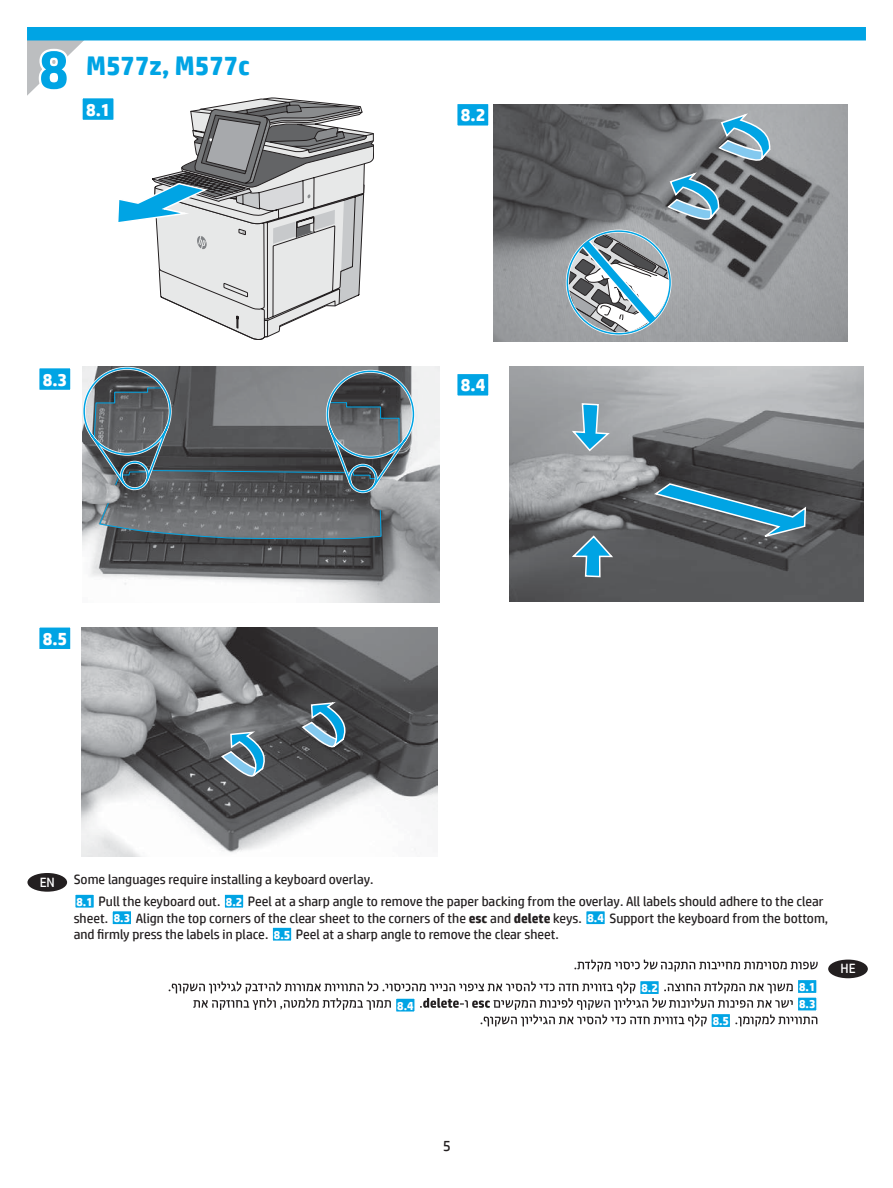
<style>
.page{position:relative;width:893px;height:1188px;background:#fff}
.page>*{position:absolute;margin:0;border:0;box-sizing:border-box;transform-origin:0 0}
.t1{font:700 27px "HP Simplified";color:#00a4e4}
.t2{font:700 18px "HP Simplified";color:#fff}
.t3{font:15px "HP Simplified";color:#231f20}
.t4{font:13.5px/21.9px "HP Simplified";color:#231f20}
.t5{font:13.5px "HP Simplified";color:#fff}
.t6{font:700 12px "HP Simplified";color:#fff}
.s1{font-size:54px}
.s2{font-weight:700;font-size:12px;color:#fff}
.s3{font-weight:700}
.s4{font-family:"HP Simplified ME"}
</style>
<div class="page">
<div style="left:27px;top:27px;width:838px;height:13px;background:#00a4e4"></div>
<svg style="left:118px;top:98px;width:256px;height:242px"></svg>
<svg style="left:27px;top:40px;width:60px;height:56px"></svg>
<div style="left:81px;top:97px;width:34px;height:24px;background:#00a4e4;border:2px solid #fff"></div>
<div style="left:38px;top:367px;width:34px;height:24px;background:#00a4e4;border:2px solid #fff"></div>
<div style="left:38px;top:626px;width:34px;height:24px;background:#00a4e4;border:2px solid #fff"></div>
<div style="left:455px;top:103px;width:34px;height:24px;background:#00a4e4;border:2px solid #fff"></div>
<div style="left:455px;top:373px;width:34px;height:24px;background:#00a4e4;border:2px solid #fff"></div>
<img style="left:82px;top:628px;width:355px;height:229px">
<svg style="left:221px;top:730px;width:46px;height:50px;background:#678b9b"></svg>
<svg style="left:301px;top:701px;width:47px;height:50px;background:#5a7c8c"></svg>
<img style="left:319px;top:367px;width:120px;height:236px">
<svg style="left:83px;top:367px;width:331px;height:223px;background:#6d7276"></svg>
<img style="left:509px;top:367px;width:353px;height:235px">
<svg style="left:571px;top:402px;width:40px;height:50px;background:#79abbf"></svg>
<svg style="left:652px;top:482px;width:155px;height:58px;background:#4a6a77"></svg>
<svg style="left:569px;top:534px;width:44px;height:44px;background:#528295"></svg>
<img style="left:493px;top:105px;width:354px;height:236px">
<svg style="left:717px;top:112px;width:54px;height:53px;background:#80a6b7"></svg>
<svg style="left:566px;top:171px;width:154px;height:164px;background:#8b989f"></svg>
<div style="left:27px;top:873px;width:40px;height:19px;background:#231f20;border-radius:50%"></div>
<div style="left:74px;top:893px;width:21px;height:16px;background:#00a4e4;border:2px solid #fff"></div>
<div style="left:223px;top:893px;width:21px;height:16px;background:#00a4e4;border:2px solid #fff"></div>
<div style="left:111px;top:910px;width:21px;height:16px;background:#00a4e4;border:2px solid #fff"></div>
<div style="left:584px;top:910px;width:22px;height:16px;background:#00a4e4;border:2px solid #fff"></div>
<div style="left:271px;top:926px;width:21px;height:16px;background:#00a4e4;border:2px solid #fff"></div>
<div style="left:827px;top:960px;width:40px;height:18px;background:#231f20;border-radius:50%"></div>
<svg style="left:168px;top:981px;width:649px;height:45px"></svg>
<svg style="left:574px;top:960px;width:243px;height:12px"></svg>
<div style="left:638px;top:980px;width:21px;height:15px;background:#00a4e4;border:2px solid #fff"></div>
<div style="left:796px;top:979px;width:21px;height:15px;background:#00a4e4;border:2px solid #fff"></div>
<div style="left:394px;top:997px;width:22px;height:16px;background:#00a4e4;border:2px solid #fff"></div>
<div style="left:796px;top:996px;width:21px;height:16px;background:#00a4e4;border:2px solid #fff"></div>
<div style="left:709px;top:1013px;width:22px;height:15px;background:#00a4e4;border:2px solid #fff"></div>
<h1 class="t1" style="left:39px;top:48px;width:212px"><span class="s1">8</span> M577z, M577c</h1>
<h2 class="t2" style="left:86px;top:98px;width:26px">8.1</h2>
<h2 class="t2" style="left:460px;top:103px;width:26px">8.2</h2>
<h2 class="t2" style="left:43px;top:368px;width:26px">8.3</h2>
<h2 class="t2" style="left:460px;top:373px;width:26px">8.4</h2>
<h2 class="t2" style="left:43px;top:627px;width:26px">8.5</h2>
<p class="t5" style="left:40px;top:873px;width:17px">EN</p>
<p class="t4" style="left:74px;top:868px;width:751px">Some languages require installing a keyboard overlay.<br><span class="s2">8.1</span> Pull the keyboard out. <span class="s2">8.2</span> Peel at a sharp angle to remove the paper backing from the overlay. All labels should adhere to the clear</p>
<p class="t4" style="left:74px;top:909px;width:755px;line-height:16.5px">sheet. <span class="s2">8.3</span> Align the top corners of the clear sheet to the corners of the <span class="s3">esc</span> and <span class="s3">delete</span> keys. <span class="s2">8.4</span> Support the keyboard from the bottom, and firmly press the labels in place. <span class="s2">8.5</span> Peel at a sharp angle to remove the clear sheet.</p>
<p class="t6" style="left:641px;top:980px;width:18px">8<span class="s4">.</span>2</p>
<p class="t6" style="left:798px;top:979px;width:18px">8<span class="s4">.</span>1</p>
<p class="t6" style="left:397px;top:998px;width:18px">8<span class="s4">.</span>4</p>
<p class="t6" style="left:798px;top:996px;width:18px">8<span class="s4">.</span>3</p>
<p class="t6" style="left:712px;top:1013px;width:18px">8<span class="s4">.</span>5</p>
<p class="t5" style="left:840px;top:960px;width:17px">HE</p>
<p class="t3" style="left:442px;top:1136px;width:10px">5</p>
</div>
